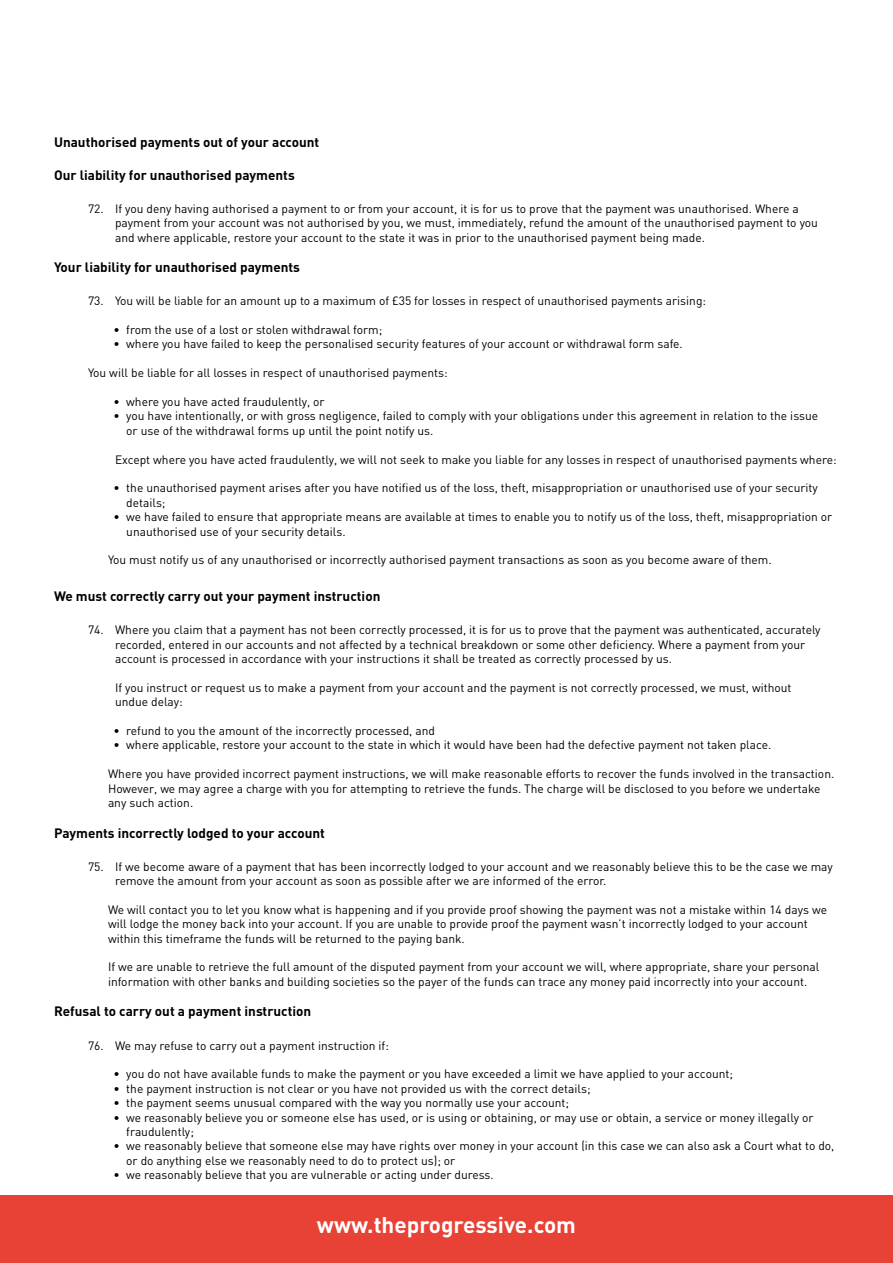
<style>
.page{position:relative;width:893px;height:1263px;background:#fff}
.page>*{position:absolute;margin:0;border:0;box-sizing:border-box;transform-origin:0 0}
.t1{font:700 22.5px "DIN";color:#fff}
.t2{font:700 13.5px "DIN";color:#000}
.t3{font:12px/14.4px "DIN";color:#000}
</style>
<div class="page">
<div style="left:0;top:1195px;width:893px;height:68px;background:#e84237"></div>
<p class="t2" style="left:54px;top:134px;width:267px">Unauthorised payments out of your account</p>
<p class="t2" style="left:54px;top:166px;width:242px">Our liability for unauthorised payments</p>
<p class="t3" style="left:115px;top:201px;width:704px;text-indent:-27px">72. If you deny having authorised a payment to or from your account, it is for us to prove that the payment was unauthorised. Where a payment from your account was not authorised by you, we must, immediately, refund the amount of the unauthorised payment to you and where applicable, restore your account to the state it was in prior to the unauthorised payment being made.</p>
<p class="t2" style="left:54px;top:258px;width:248px">Your liability for unauthorised payments</p>
<p class="t3" style="left:88px;top:293px;width:620px">73. You will be liable for an amount up to a maximum of £35 for losses in respect of unauthorised payments arising:</p>
<p class="t3" style="left:114px;top:322px;width:270px">• from the use of a lost or stolen withdrawal form;</p>
<p class="t3" style="left:114px;top:337px;width:571px">• where you have failed to keep the personalised security features of your account or withdrawal form safe.</p>
<p class="t3" style="left:88px;top:365px;width:361px">You will be liable for all losses in respect of unauthorised payments:</p>
<p class="t3" style="left:114px;top:394px;width:213px">• where you have acted fraudulently, or</p>
<p class="t3" style="left:126px;top:409px;width:693px;text-indent:-13px">• you have intentionally, or with gross negligence, failed to comply with your obligations under this agreement in relation to the issue or use of the withdrawal forms up until the point notify us.</p>
<p class="t3" style="left:115px;top:452px;width:723px">Except where you have acted fraudulently, we will not seek to make you liable for any losses in respect of unauthorised payments where:</p>
<p class="t3" style="left:126px;top:481px;width:693px;text-indent:-13px">• the unauthorised payment arises after you have notified us of the loss, theft, misappropriation or unauthorised use of your security details;</p>
<p class="t3" style="left:126px;top:509px;width:707px;text-indent:-13px">• we have failed to ensure that appropriate means are available at times to enable you to notify us of the loss, theft, misappropriation or unauthorised use of your security details.</p>
<p class="t3" style="left:108px;top:553px;width:665px">You must notify us of any unauthorised or incorrectly authorised payment transactions as soon as you become aware of them.</p>
<p class="t2" style="left:54px;top:587px;width:328px">We must correctly carry out your payment instruction</p>
<p class="t3" style="left:115px;top:622px;width:707px;text-indent:-27px">74. Where you claim that a payment has not been correctly processed, it is for us to prove that the payment was authenticated, accurately recorded, entered in our accounts and not affected by a technical breakdown or some other deficiency. Where a payment from your account is processed in accordance with your instructions it shall be treated as correctly processed by us.</p>
<p class="t3" style="left:115px;top:680px;width:678px">If you instruct or request us to make a payment from your account and the payment is not correctly processed, we must, without undue delay:</p>
<p class="t3" style="left:114px;top:723px;width:323px">• refund to you the amount of the incorrectly processed, and</p>
<p class="t3" style="left:114px;top:738px;width:659px">• where applicable, restore your account to the state in which it would have been had the defective payment not taken place.</p>
<p class="t3" style="left:108px;top:766px;width:728px">Where you have provided incorrect payment instructions, we will make reasonable efforts to recover the funds involved in the transaction.<br>However, we may agree a charge with you for attempting to retrieve the funds. The charge will be disclosed to you before we undertake any such action.</p>
<p class="t2" style="left:54px;top:824px;width:272px">Payments incorrectly lodged to your account</p>
<p class="t3" style="left:115px;top:859px;width:719px;text-indent:-27px">75. If we become aware of a payment that has been incorrectly lodged to your account and we reasonably believe this to be the case we may remove the amount from your account as soon as possible after we are informed of the error.</p>
<p class="t3" style="left:108px;top:902px;width:720px">We will contact you to let you know what is happening and if you provide proof showing the payment was not a mistake within 14 days we will lodge the money back into your account. If you are unable to provide proof the payment wasn’t incorrectly lodged to your account within this timeframe the funds will be returned to the paying bank.</p>
<p class="t3" style="left:108px;top:960px;width:713px">If we are unable to retrieve the full amount of the disputed payment from your account we will, where appropriate, share your personal information with other banks and building societies so the payer of the funds can trace any money paid incorrectly into your account.</p>
<p class="t2" style="left:54px;top:1003px;width:259px">Refusal to carry out a payment instruction</p>
<p class="t3" style="left:88px;top:1038px;width:302px">76. We may refuse to carry out a payment instruction if:</p>
<p class="t3" style="left:114px;top:1066px;width:621px">• you do not have available funds to make the payment or you have exceeded a limit we have applied to your account;</p>
<p class="t3" style="left:114px;top:1081px;width:479px">• the payment instruction is not clear or you have not provided us with the correct details;</p>
<p class="t3" style="left:114px;top:1095px;width:457px">• the payment seems unusual compared with the way you normally use your account;</p>
<p class="t3" style="left:126px;top:1110px;width:689px;text-indent:-13px">• we reasonably believe you or someone else has used, or is using or obtaining, or may use or obtain, a service or money illegally or fraudulently;</p>
<p class="t3" style="left:126px;top:1138px;width:710px;text-indent:-13px">• we reasonably believe that someone else may have rights over money in your account (in this case we can also ask a Court what to do, or do anything else we reasonably need to do to protect us); or</p>
<p class="t3" style="left:114px;top:1167px;width:382px">• we reasonably believe that you are vulnerable or acting under duress.</p>
<h1 class="t1" style="left:317px;top:1210px;width:261px">www.theprogressive.com</h1>
</div>
